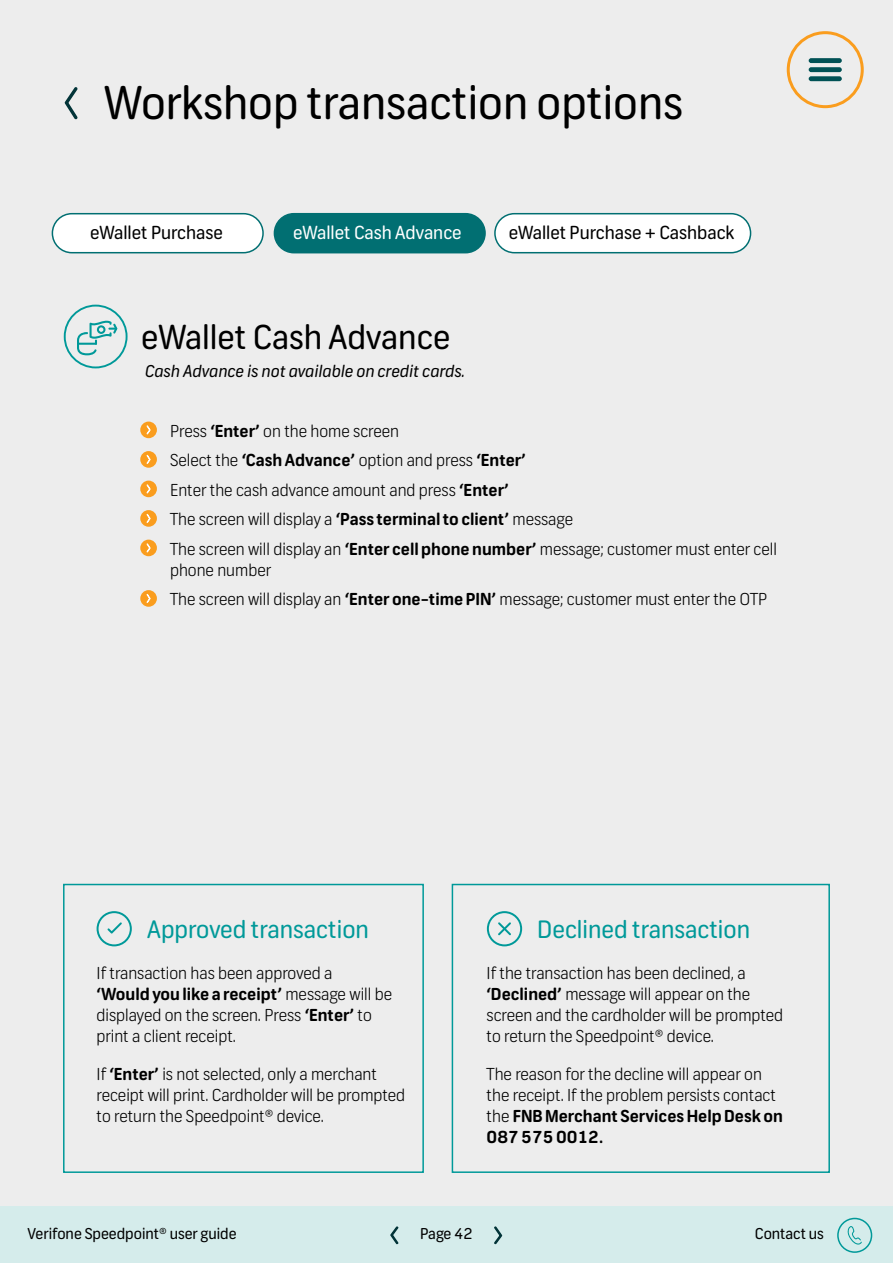
<style>
.page{position:relative;width:893px;height:1263px;background:#fff}
.page>*{position:absolute;margin:0;border:0;box-sizing:border-box;transform-origin:0 0}
.t1{font:45px "FNB Sans";color:#000}
.t2{font:33px "FNB Sans";color:#000}
.t3{font:24px "FNB Sans";color:#099}
.t4{font:18px "FNB Sans";color:#000}
.t5{font:18px "FNB Sans";color:#fff}
.t6{font:300 16.5px/21px "FNB Sans";color:#000}
.t7{font:italic 16.5px "FNB Sans";color:#000}
.t8{font:15px "FNB Sans";color:#000}
.s1{font-weight:700}
</style>
<div class="page">
<div style="left:0;top:0;width:893px;height:1206px;background:#ededed"></div>
<div style="left:0;top:1206px;width:893px;height:57px;background:#d5eceb"></div>
<svg style="left:494px;top:1226px;width:9px;height:19px"></svg>
<svg style="left:390px;top:1226px;width:9px;height:19px"></svg>
<div style="left:63px;top:884px;width:361px;height:289px;border:2px solid #099"></div>
<div style="left:452px;top:884px;width:378px;height:289px;border:2px solid #099"></div>
<svg style="left:97px;top:911px;width:35px;height:35px"></svg>
<svg style="left:487px;top:911px;width:35px;height:35px"></svg>
<div style="left:140px;top:422px;width:17px;height:16px;background:#fa9d1e;border-radius:50%"></div>
<svg style="left:146px;top:425px;width:5px;height:10px"></svg>
<div style="left:140px;top:451px;width:17px;height:17px;background:#fa9d1e;border-radius:50%"></div>
<svg style="left:146px;top:454px;width:5px;height:10px"></svg>
<div style="left:140px;top:481px;width:17px;height:16px;background:#fa9d1e;border-radius:50%"></div>
<svg style="left:146px;top:484px;width:5px;height:10px"></svg>
<div style="left:140px;top:510px;width:17px;height:17px;background:#fa9d1e;border-radius:50%"></div>
<svg style="left:146px;top:513px;width:5px;height:10px"></svg>
<div style="left:140px;top:540px;width:17px;height:16px;background:#fa9d1e;border-radius:50%"></div>
<svg style="left:146px;top:543px;width:5px;height:10px"></svg>
<div style="left:140px;top:590px;width:17px;height:17px;background:#fa9d1e;border-radius:50%"></div>
<svg style="left:146px;top:593px;width:5px;height:10px"></svg>
<div style="left:787px;top:31px;width:77px;height:77px;border:3px solid #fa9d1e;border-radius:50%"></div>
<div style="left:809px;top:76px;width:33px;height:5px;background:#005155;border-radius:2px"></div>
<div style="left:809px;top:67px;width:33px;height:5px;background:#005155;border-radius:2px"></div>
<div style="left:809px;top:58px;width:33px;height:5px;background:#005155;border-radius:2px"></div>
<div style="left:274px;top:214px;width:211px;height:39px;background:#016f72;border-radius:20px"></div>
<div style="left:274px;top:213px;width:212px;height:40px;border:2px solid #016f72;border-radius:20px"></div>
<div style="left:495px;top:214px;width:256px;height:39px;background:#fff;border-radius:20px"></div>
<div style="left:494px;top:213px;width:257px;height:40px;border:2px solid #016f72;border-radius:20px"></div>
<div style="left:52px;top:214px;width:211px;height:39px;background:#fff;border-radius:20px"></div>
<div style="left:52px;top:213px;width:212px;height:40px;border:2px solid #016f72;border-radius:20px"></div>
<svg style="left:64px;top:305px;width:64px;height:63px"></svg>
<svg style="left:64px;top:87px;width:14px;height:33px"></svg>
<div style="left:837px;top:1218px;width:35px;height:35px;border:2px solid #099;border-radius:50%"></div>
<svg style="left:847px;top:1226px;width:15px;height:18px"></svg>
<h1 class="t1" style="left:104px;top:76px;width:580px">Workshop transaction options</h1>
<p class="t4" style="left:90px;top:222px;width:134px">eWallet Purchase</p>
<p class="t5" style="left:293px;top:222px;width:170px">eWallet Cash Advance</p>
<p class="t4" style="left:509px;top:222px;width:227px">eWallet Purchase + Cashback</p>
<h2 class="t2" style="left:141px;top:317px;width:311px">eWallet Cash Advance</h2>
<p class="t7" style="left:145px;top:361px;width:321px">Cash Advance is not available on credit cards.</p>
<p class="t6" style="left:170px;top:416px;width:608px;line-height:29.5px">Press <span class="s1">‘Enter’</span> on the home screen<br>Select the <span class="s1">‘Cash Advance’</span> option and press <span class="s1">‘Enter’<br></span>Enter the cash advance amount and press <span class="s1">‘Enter’<br></span>The screen will display a <span class="s1">‘Pass terminal to client’</span> message<br>The screen will display an <span class="s1">‘Enter cell phone number’</span> message; customer must enter cell</p>
<p class="t6" style="left:170px;top:555px;width:599px;line-height:29.5px">phone number<br>The screen will display an <span class="s1">‘Enter one-time PIN’</span> message; customer must enter the OTP</p>
<h3 class="t3" style="left:147px;top:915px;width:223px">Approved transaction</h3>
<p class="t6" style="left:97px;top:962px;width:297px">If transaction has been approved a<br><span class="s1">‘Would you like a receipt’</span> message will be displayed on the screen. Press <span class="s1">‘Enter’</span> to print a client receipt.</p>
<p class="t6" style="left:97px;top:1063px;width:310px">If <span class="s1">‘Enter’</span> is not selected, only a merchant receipt will print. Cardholder will be prompted to return the Speedpoint® device.</p>
<h3 class="t3" style="left:537px;top:915px;width:214px">Declined transaction</h3>
<p class="t6" style="left:487px;top:962px;width:298px">If the transaction has been declined, a <span class="s1">‘Declined’</span> message will appear on the screen and the cardholder will be prompted to return the Speedpoint® device.</p>
<p class="t6" style="left:487px;top:1063px;width:298px">The reason for the decline will appear on the receipt. If the problem persists contact the <span class="s1">FNB Merchant Services Help Desk on 087 575 0012.</span></p>
<p class="t8" style="left:28px;top:1225px;width:211px">Verifone Speedpoint® user guide</p>
<p class="t8" style="left:755px;top:1225px;width:71px">Contact us</p>
<p class="t8" style="left:420px;top:1225px;width:54px">Page 42</p>
</div>
